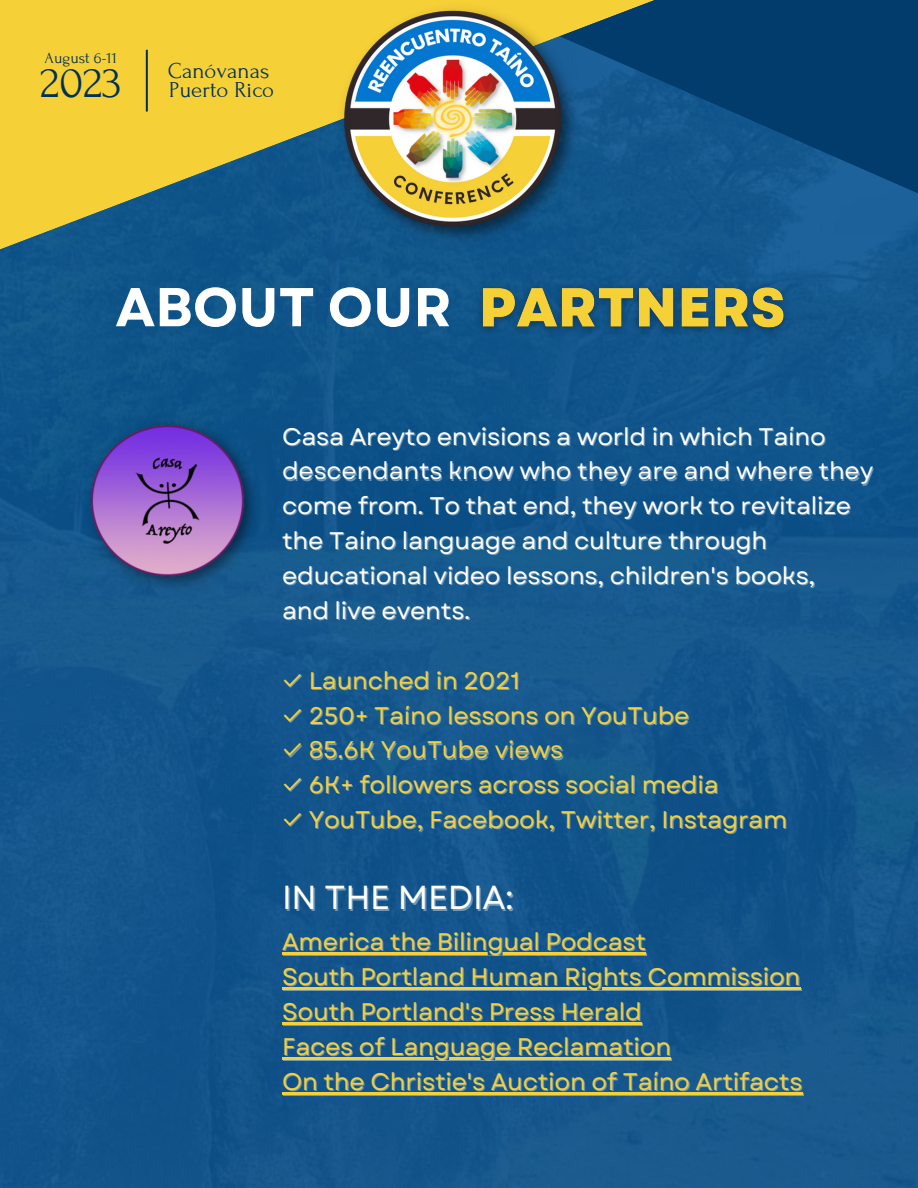
<style>
.page{position:relative;width:918px;height:1188px;background:#fff}
.page>*{position:absolute;margin:0;border:0;box-sizing:border-box;transform-origin:0 0}
.t1{font:700 54.6px "Garet";color:#fff}
.t2{font:44.85px "Forum";color:#013057}
.t3{font:33.3px "Garet";letter-spacing:-.005em;color:#fff}
.t4{font:24px "Garet";letter-spacing:-.005em;color:#f6d037}
.t5{font:24px/34.8px "Garet";letter-spacing:-.005em;color:#fff}
.t6{font:22.8px "Forum";color:#013057}
.t7{font:15.9px "Forum";color:#013057}
</style>
<div class="page">
<img style="left:0;top:206px;width:918px;height:982px">
<svg style="left:879px;top:0;width:39px;height:206px;background:#033f71"></svg>
<svg style="left:0;top:0;width:879px;height:257px;background:#678065"></svg>
<img style="left:336px;top:0;width:246px;height:251px">
<hr style="left:146px;top:50px;width:2px;height:62px;background:#013057">
<img style="left:80px;top:412px;width:184px;height:185px">
<img style="left:465px;top:256px;width:335px;height:108px">
<hr style="left:283px;top:953px;width:364px;height:3px;background:#7098b8">
<hr style="left:282px;top:952px;width:364px;height:3px;background:#f6d037">
<hr style="left:283px;top:988px;width:518px;height:3px;background:#7097b8">
<hr style="left:282px;top:987px;width:518px;height:3px;background:#f6d037">
<hr style="left:283px;top:1023px;width:360px;height:2px;background:#f6d037">
<hr style="left:282px;top:1022px;width:360px;height:2px;background:#f6d037">
<hr style="left:283px;top:1058px;width:389px;height:2px;background:#fff;opacity:.4">
<hr style="left:282px;top:1057px;width:389px;height:2px;background:#f6d037">
<hr style="left:283px;top:1093px;width:520px;height:2px;background:#f6d037">
<hr style="left:282px;top:1092px;width:520px;height:2px;background:#f6d037">
<p class="t7" style="left:45px;top:49px;width:74px">August 6-11</p>
<p class="t2" style="left:40px;top:59px;width:83px">2023</p>
<p class="t6" style="left:168px;top:59px;width:103px">Canóvanas</p>
<p class="t6" style="left:169px;top:78px;width:107px">Puerto Rico</p>
<p class="t1" style="left:115px;top:268px;width:338px">ABOUT OUR</p>
<p class="t5" style="left:282px;top:419px;width:593px">Casa Areyto envisions a world in which Taíno descendants know who they are and where they come from. To that end, they work to revitalize the Taíno language and culture through educational video lessons, children's books,</p>
<p class="t5" style="left:282px;top:593px;width:190px">and live events.</p>
<p class="t4" style="left:282px;top:663px;width:239px">✓ Launched in 2021</p>
<p class="t4" style="left:282px;top:698px;width:409px">✓ 250+ Taíno lessons on YouTube</p>
<p class="t4" style="left:282px;top:733px;width:283px">✓ 85.6K YouTube views</p>
<p class="t4" style="left:282px;top:768px;width:438px">✓ 6K+ followers across social media</p>
<p class="t4" style="left:282px;top:803px;width:507px">✓ YouTube, Facebook, Twitter, Instagram</p>
<p class="t3" style="left:282px;top:874px;width:233px">IN THE MEDIA:</p>
<p class="t4" style="left:282px;top:924px;width:365px">America the Bilingual Podcast</p>
<p class="t4" style="left:282px;top:959px;width:520px">South Portland Human Rights Commission</p>
<p class="t4" style="left:282px;top:994px;width:361px">South Portland's Press Herald</p>
<p class="t4" style="left:282px;top:1029px;width:390px">Faces of Language Reclamation</p>
<p class="t4" style="left:282px;top:1064px;width:522px">On the Christie's Auction of Taíno Artifacts</p>
</div>
